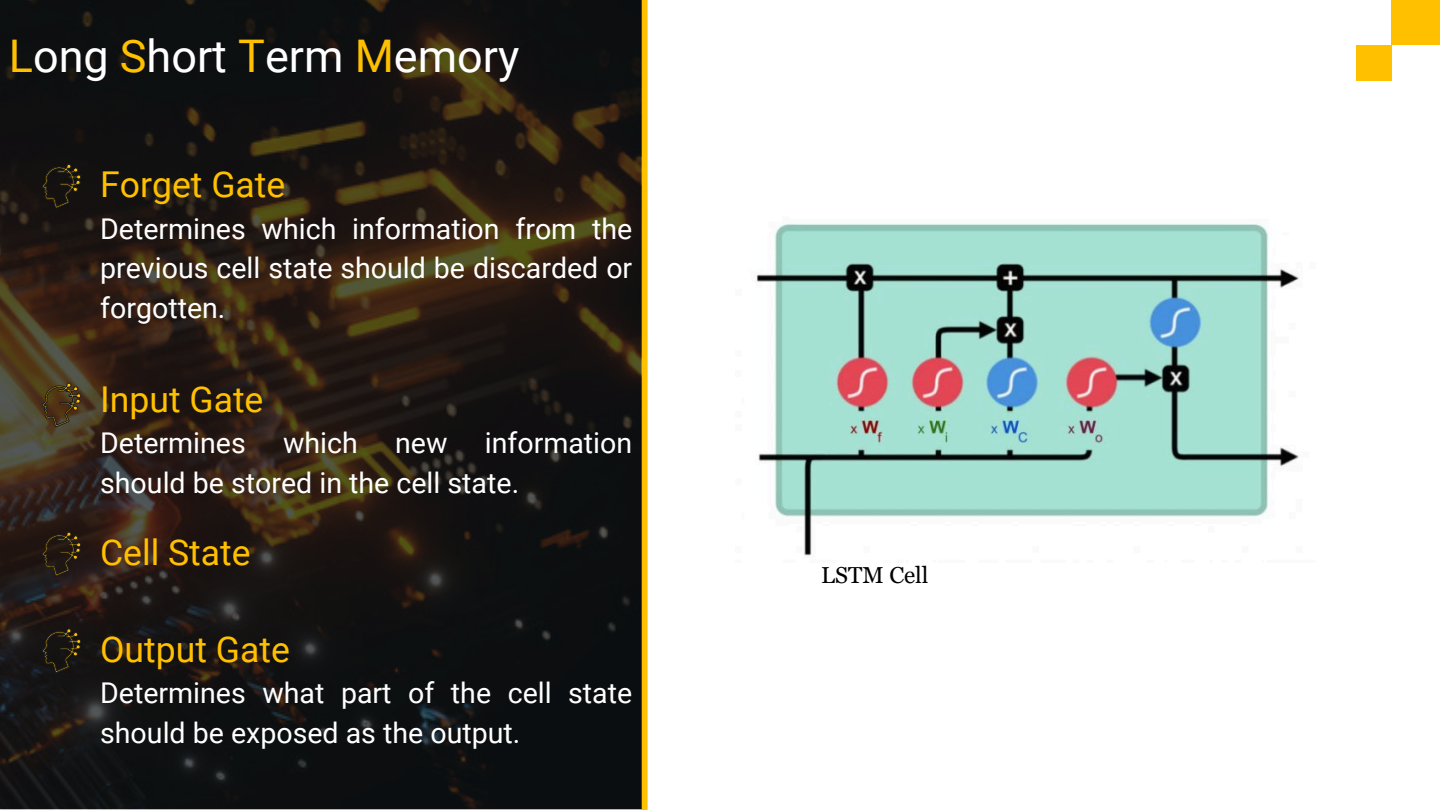
<style>
.page{position:relative;width:1440px;height:810px;background:#fff}
.page>*{position:absolute;margin:0;border:0;box-sizing:border-box;transform-origin:0 0}
.t1{font:45px "Roboto";color:#fff}
.t2{font:35.6px "Roboto";color:#ffc000}
.t3{font:28.6px/39.8px "Roboto";color:#fff}
.t4{font:23.1px "Georgia Pro";color:#000}
.s1{color:#ffc000}
</style>
<div class="page">
<div style="left:642px;top:0;width:6px;height:810px;background:#ffc000"></div>
<img style="left:0;top:0;width:641px;height:810px">
<div style="left:1392px;top:0;width:48px;height:45px;background:#ffc000"></div>
<div style="left:1356px;top:45px;width:36px;height:36px;background:#ffc000"></div>
<img style="left:756px;top:223px;width:543px;height:333px">
<svg style="left:42px;top:164px;width:39px;height:44px;background:#231d11"></svg>
<svg style="left:42px;top:383px;width:39px;height:44px;background:#4e3c1e"></svg>
<svg style="left:42px;top:532px;width:39px;height:44px;background:#2c2114"></svg>
<svg style="left:42px;top:629px;width:39px;height:44px;background:#241e13"></svg>
<p class="t1" style="left:9px;top:30px;width:512px"><span class="s1">L</span>ong <span class="s1">S</span>hort <span class="s1">T</span>erm <span class="s1">M</span>emory</p>
<p class="t2" style="left:100px;top:164px;width:187px">Forget Gate</p>
<p class="t3" style="left:100px;top:209px;width:534px;text-align:justify">Determines which information from the previous cell state should be discarded or forgotten.</p>
<h3 class="t2" style="left:100px;top:379px;width:165px">Input Gate</h3>
<p class="t3" style="left:100px;top:423px;width:147px">Determines</p>
<p class="t3" style="left:283px;top:423px;width:76px">which</p>
<p class="t3" style="left:395px;top:423px;width:54px">new</p>
<p class="t3" style="left:100px;top:423px;width:534px;text-indent:385px">information should be stored in the cell state.</p>
<h3 class="t2" style="left:100px;top:532px;width:152px">Cell State</h3>
<p class="t2" style="left:100px;top:629px;width:191px">Output Gate</p>
<p class="t3" style="left:100px;top:673px;width:534px">Determines what part of the cell state should be exposed as the output.</p>
<p class="t4" style="left:821px;top:562px;width:109px">LSTM Cell</p>
</div>
